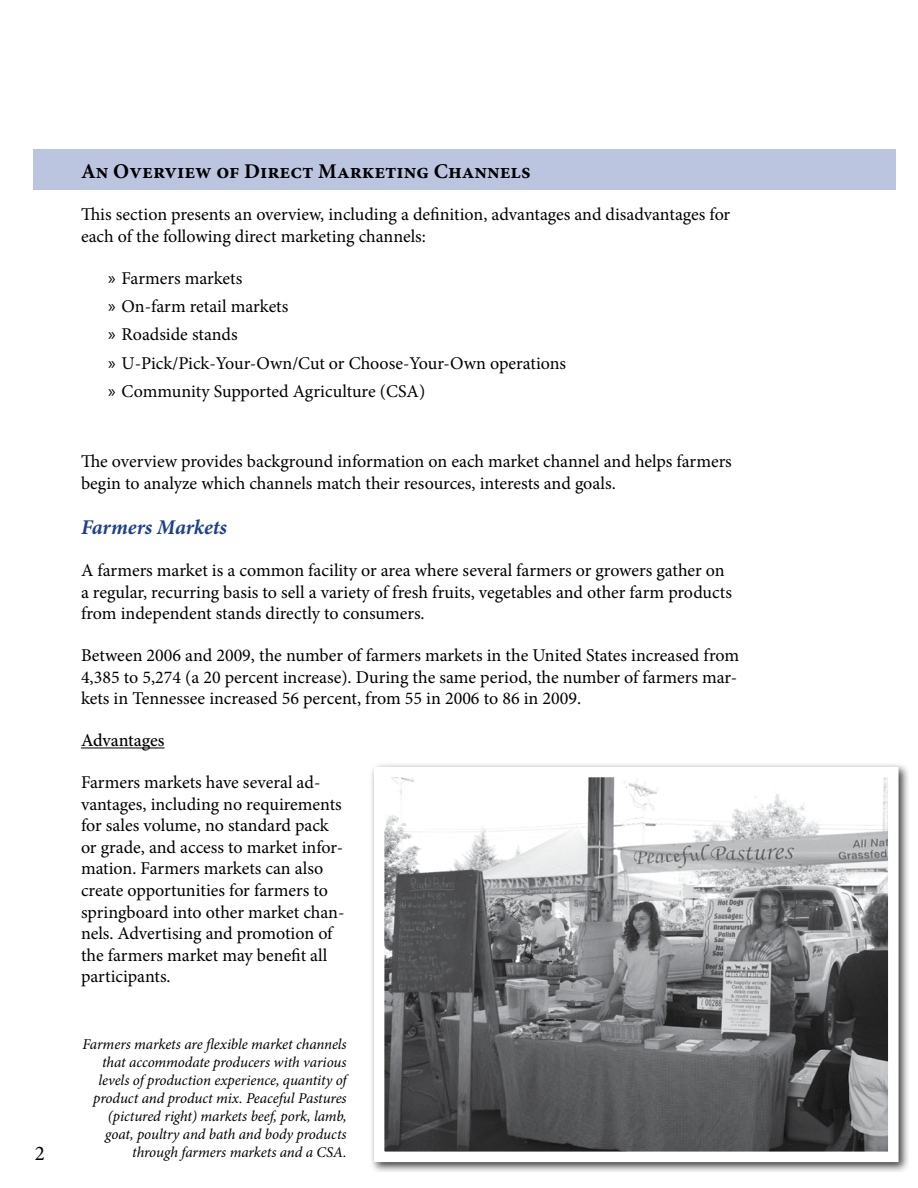
<style>
.page{position:relative;width:918px;height:1188px;background:#fff}
.page>*{position:absolute;margin:0;border:0;box-sizing:border-box;transform-origin:0 0}
.t1{font:700 21px "Minion Pro";color:#000}
.t2{font:italic 700 21px "Minion Pro";color:#1c3f94}
.t3{font:21px "Minion Pro";color:#000}
.t4{font:18px/21.6px "Minion Pro";letter-spacing:-.005em;color:#000}
.t5{font:500 18px "Minion Pro";letter-spacing:-.005em;color:#000}
.t6{font:italic 15px/18px "Minion Pro";letter-spacing:-.005em;color:#000;text-align:right}
.s1{font-family:"Myriad Pro"}
</style>
<div class="page">
<div style="left:369px;top:762px;width:541px;height:411px;background:#000;opacity:.75"></div>
<svg style="left:369px;top:762px;width:535px;height:405px"></svg>
<div style="left:33px;top:150px;width:863px;height:40px;background:#bbc5df"></div>
<hr style="left:81px;top:748px;width:84px;height:1px;background:#000">
<p class="t3" style="left:35px;top:1139px;width:12px">2</p>
<p class="t1" style="left:81px;top:157px;width:451px">An Overview of Direct Marketing Channels</p>
<p class="t4" style="left:81px;top:204px;width:651px">This section presents an overview, including a definition, advantages and disadvantages for each of the following direct marketing channels:</p>
<p class="t4" style="left:108px;top:264px;width:460px;line-height:28.3px"><span class="s1">»</span> Farmers markets<br><span class="s1">»</span> On-farm retail markets<br><span class="s1">»</span> Roadside stands<br><span class="s1">»</span> U-Pick/Pick-Your-Own/Cut or Choose-Your-Own operations <span class="s1">»</span> Community Supported Agriculture (CSA)</p>
<p class="t4" style="left:81px;top:451px;width:652px">The overview provides background information on each market channel and helps farmers begin to analyze which channels match their resources, interests and goals.</p>
<p class="t2" style="left:81px;top:513px;width:148px">Farmers Markets</p>
<p class="t4" style="left:81px;top:560px;width:653px">A farmers market is a common facility or area where several farmers or growers gather on a regular, recurring basis to sell a variety of fresh fruits, vegetables and other farm products from independent stands directly to consumers.</p>
<p class="t4" style="left:81px;top:645px;width:660px;text-align:justify">Between 2006 and 2009, the number of farmers markets in the United States increased from 4,385 to 5,274 (a 20 percent increase). During the same period, the number of farmers mar&shy;kets in Tennessee increased 56 percent, from 55 in 2006 to 86 in 2009.</p>
<p class="t5" style="left:81px;top:730px;width:85px">Advantages</p>
<p class="t4" style="left:81px;top:772px;width:265px">Farmers markets have several ad&shy;vantages, including no requirements for sales volume, no standard pack or grade, and access to market infor&shy;mation. Farmers markets can also create opportunities for farmers to springboard into other market chan&shy;nels. Advertising and promotion of the farmers market may benefit all participants.</p>
<p class="t6" style="left:83px;top:1035px;width:266px">Farmers markets are flexible market channels that accommodate producers with various levels of production experience, quantity of product and product mix. Peaceful Pastures (pictured right) markets beef, pork, lamb, goat, poultry and bath and body products through farmers markets and a CSA.</p>
</div>
